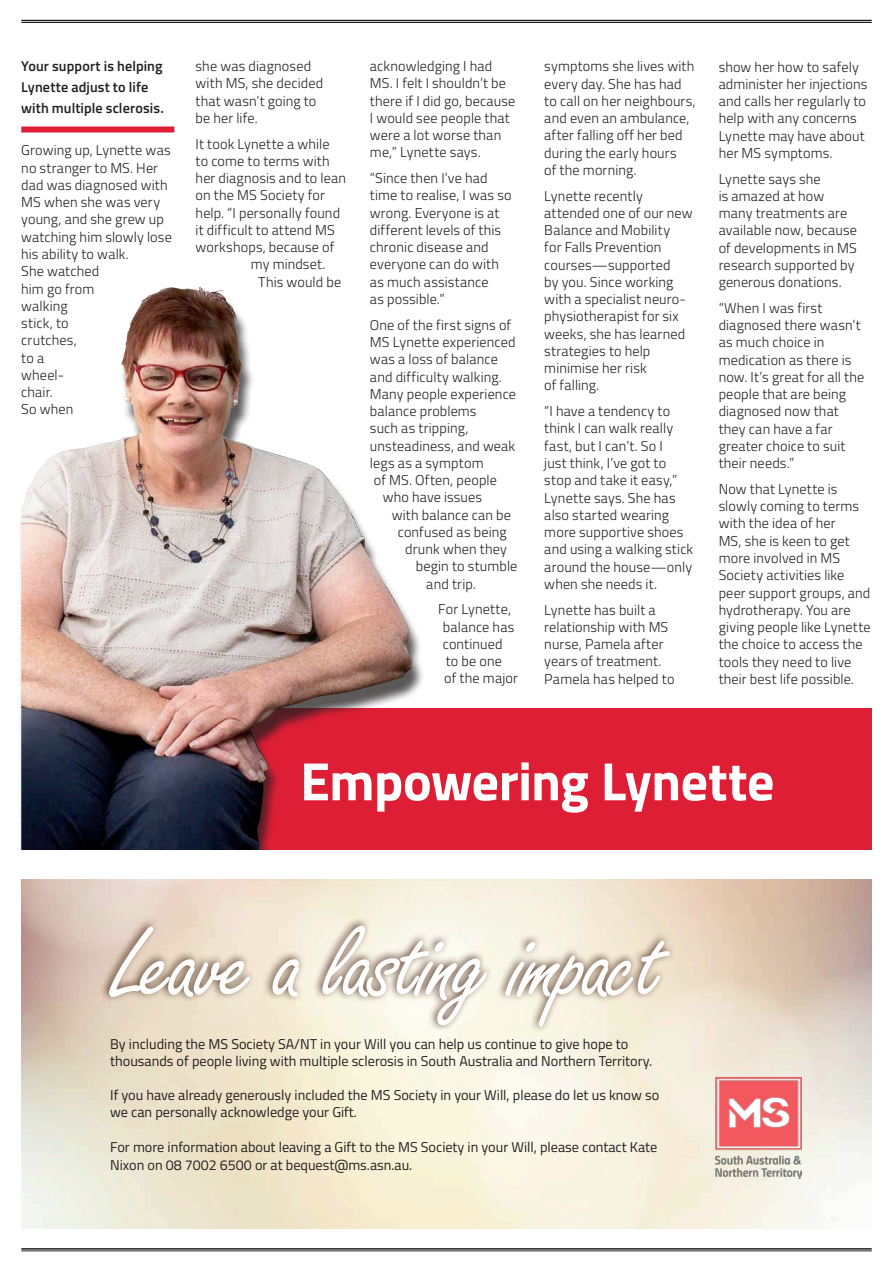
<style>
.page{position:relative;width:893px;height:1263px;background:#fff}
.page>*{position:absolute;margin:0;border:0;box-sizing:border-box;transform-origin:0 0}
.t1{font:111px "Freestyle Script";letter-spacing:-.03em;color:#fff}
.t2{font:700 54px "Titillium";letter-spacing:-.01em;color:#fff}
.t3{font:300 14.25px/17.2px "Titillium";letter-spacing:.01em;color:#231f20}
.t4{font:14.25px/17.1px "Titillium Web";color:#231f20}
.t5{font:600 14.25px/21px "Titillium";letter-spacing:.01em;color:#231f20}
</style>
<div class="page">
<hr style="left:21px;top:20px;width:851px;height:1px;background:#231f20">
<hr style="left:21px;top:22px;width:851px;height:1px;background:#231f20">
<hr style="left:21px;top:1248px;width:851px;height:1px;background:#231f20">
<hr style="left:21px;top:1250px;width:851px;height:1px;background:#231f20">
<div style="left:50px;top:709px;width:822px;height:170px;background:#dd1e35"></div>
<div style="left:18px;top:293px;width:406px;height:606px;background:#231f20;opacity:.75"></div>
<img style="left:21px;top:287px;width:393px;height:563px">
<div style="left:21px;top:126px;width:153px;height:6px;background:#dd1e35"></div>
<img style="left:21px;top:879px;width:850px;height:350px">
<svg style="left:99px;top:916px;width:577px;height:117px;background:#ded3c1"></svg>
<img style="left:716px;top:1077px;width:85px;height:101px">
<div style="left:13px;top:850px;width:880px;height:29px;background:#fff"></div>
<p class="t5" style="left:21px;top:55px;width:144px">Your support is helping<br>Lynette adjust to life with multiple sclerosis.</p>
<p class="t3" style="left:21px;top:141px;width:152px">Growing up, Lynette was no stranger to MS. Her dad was diagnosed with<br>MS when she was very young, and she grew up watching him slowly lose his ability to walk.<br>She watched<br>him go from<br>walking<br>stick, to<br>crutches,<br>to a<br>wheel-<br>chair.<br>So when</p>
<p class="t3" style="left:196px;top:57px;width:129px">she was diagnosed with MS, she decided that wasn’t going to be her life.</p>
<p class="t3" style="left:196px;top:134px;width:135px">It took Lynette a while</p>
<p class="t3" style="left:196px;top:152px;width:136px">to come to terms with</p>
<p class="t3" style="left:196px;top:169px;width:152px">her diagnosis and to lean</p>
<p class="t3" style="left:196px;top:186px;width:131px">on the MS Society for</p>
<p class="t3" style="left:196px;top:203px;width:146px">help. “I personally found</p>
<p class="t3" style="left:196px;top:221px;width:141px">it difficult to attend MS</p>
<p class="t3" style="left:196px;top:238px;width:140px">workshops, because of</p>
<p class="t3" style="left:251px;top:255px;width:76px">my mindset.</p>
<p class="t3" style="left:258px;top:272px;width:84px">This would be</p>
<p class="t3" style="left:370px;top:57px;width:147px">acknowledging I had<br>MS. I felt I shouldn’t be there if I did go, because<br>I would see people that were a lot worse than me,” Lynette says.</p>
<p class="t3" style="left:370px;top:169px;width:143px">“Since then I’ve had time to realise, I was so wrong. Everyone is at different levels of this chronic disease and everyone can do with as much assistance<br>as possible.”</p>
<p class="t3" style="left:370px;top:315px;width:143px">One of the first signs of</p>
<p class="t3" style="left:370px;top:333px;width:147px">MS Lynette experienced</p>
<p class="t3" style="left:370px;top:350px;width:129px">was a loss of balance</p>
<p class="t3" style="left:370px;top:367px;width:133px">and difficulty walking.</p>
<p class="t3" style="left:370px;top:384px;width:148px">Many people experience</p>
<p class="t3" style="left:370px;top:402px;width:108px">balance problems</p>
<p class="t3" style="left:370px;top:419px;width:100px">such as tripping,</p>
<p class="t3" style="left:370px;top:436px;width:147px">unsteadiness, and weak</p>
<p class="t3" style="left:370px;top:453px;width:115px">legs as a symptom</p>
<p class="t3" style="left:374px;top:471px;width:125px">of MS. Often, people</p>
<p class="t3" style="left:383px;top:488px;width:101px">who have issues</p>
<p class="t3" style="left:392px;top:505px;width:121px">with balance can be</p>
<p class="t3" style="left:398px;top:522px;width:110px">confused as being</p>
<p class="t3" style="left:405px;top:540px;width:103px">drunk when they</p>
<p class="t3" style="left:416px;top:557px;width:103px">begin to stumble</p>
<p class="t3" style="left:426px;top:574px;width:51px">and trip.</p>
<p class="t3" style="left:443px;top:600px;width:77px;text-indent:-5px">For Lynette, balance has continued to be one<br>of the major</p>
<p class="t3" style="left:544px;top:57px;width:153px">symptoms she lives with every day. She has had to call on her neighbours, and even an ambulance, after falling off her bed during the early hours<br>of the morning.</p>
<p class="t3" style="left:544px;top:186px;width:150px">Lynette recently attended one of our new<br>Balance and Mobility<br>for Falls Prevention courses—supported<br>by you. Since working with a specialist neuro&shy;physiotherapist for six weeks, she has learned strategies to help minimise her risk<br>of falling.</p>
<p class="t3" style="left:544px;top:402px;width:150px">“I have a tendency to think I can walk really fast, but I can’t. So I<br>just think, I’ve got to stop and take it easy,”<br>Lynette says. She has also started wearing more supportive shoes and using a walking stick around the house—only when she needs it.</p>
<p class="t3" style="left:544px;top:600px;width:132px">Lynette has built a relationship with MS nurse, Pamela after years of treatment.<br>Pamela has helped to</p>
<p class="t3" style="left:719px;top:57px;width:150px">show her how to safely administer her injections and calls her regularly to help with any concerns<br>Lynette may have about her MS symptoms.</p>
<p class="t3" style="left:719px;top:169px;width:140px">Lynette says she<br>is amazed at how many treatments are available now, because of developments in MS research supported by generous donations.</p>
<p class="t3" style="left:719px;top:299px;width:147px">“When I was first diagnosed there wasn’t as much choice in medication as there is now. It’s great for all the people that are being diagnosed now that they can have a far greater choice to suit their needs.”</p>
<p class="t3" style="left:719px;top:480px;width:154px">Now that Lynette is slowly coming to terms with the idea of her<br>MS, she is keen to get more involved in MS<br>Society activities like peer support groups, and hydrotherapy. You are giving people like Lynette the choice to access the tools they need to live their best life possible.</p>
<h2 class="t2" style="left:300px;top:740px;width:476px">Empowering Lynette</h2>
<h1 class="t1" style="left:113px;top:904px;width:553px">Leave a lasting impact</h1>
<p class="t4" style="left:110px;top:1035px;width:543px">By including the MS Society SA/NT in your Will you can help us continue to give hope to thousands of people living with multiple sclerosis in South Australia and Northern Territory.</p>
<p class="t4" style="left:110px;top:1086px;width:550px">If you have already generously included the MS Society in your Will, please do let us know so we can personally acknowledge your Gift.</p>
<p class="t4" style="left:110px;top:1137px;width:549px;line-height:18px">For more information about leaving a Gift to the MS Society in your Will, please contact Kate<br>Nixon on 08 7002 6500 or at bequest@ms.asn.au.</p>
</div>
